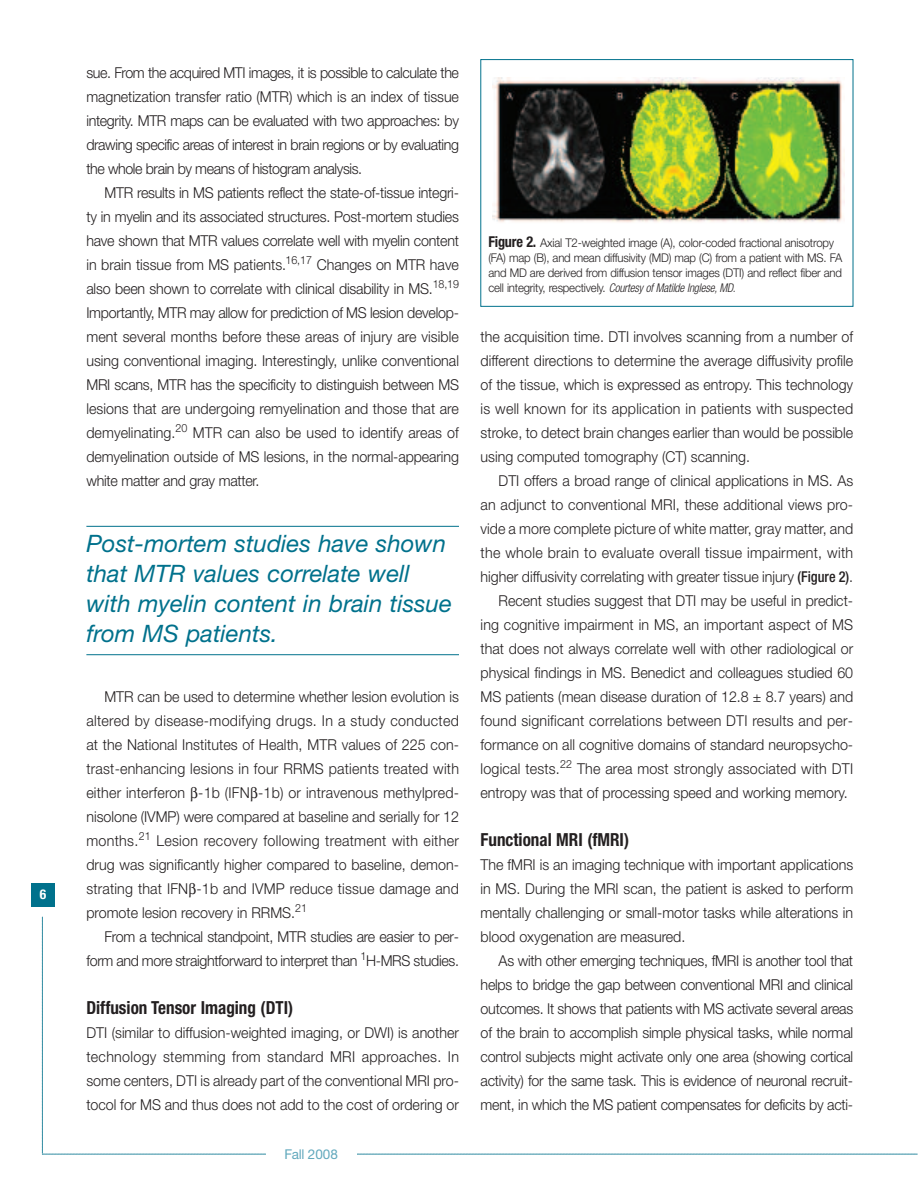
<style>
.page{position:relative;width:918px;height:1188px;background:#fff}
.page>*{position:absolute;margin:0;border:0;box-sizing:border-box;transform-origin:0 0}
.t1{font:italic 24px/30px "Helvetica Neue";color:#00718c}
.t2{font:700 condensed 18px "Helvetica Neue";color:#231f20;scale:.95 1}
.t3{font:300 15px/24px "Helvetica Neue";color:#231f20;text-align:justify;scale:.95 1}
.t4{font:300 15px/24px "Helvetica Neue";letter-spacing:-.02em;color:#231f20;text-align:right;scale:.95 1}
.t5{font:300 15px "Helvetica Neue";letter-spacing:.02em;color:#231f20;scale:.95 1}
.t6{font:13.5px "Helvetica Neue";letter-spacing:-.015em;color:#62a9bd}
.t7{font:700 condensed 13.5px "Helvetica Neue";color:#fff}
.t8{font:300 12px/15px "Helvetica Neue";letter-spacing:-.015em;color:#231f20;scale:.95 1}
.s1{font-weight:700;font-stretch:condensed;font-size:15px}
.s2{font-style:italic;font-stretch:condensed}
.s3{font-weight:500;font-stretch:condensed}
</style>
<div class="page">
<hr style="left:86px;top:526px;width:373px;height:1px;background:#00718c">
<hr style="left:86px;top:654px;width:373px;height:1px;background:#00718c">
<div style="left:31px;top:884px;width:24px;height:23px;background:#00718c"></div>
<svg style="left:42px;top:916px;width:876px;height:239px"></svg>
<div style="left:266px;top:1138px;width:90px;height:33px;background:#fff"></div>
<div style="left:481px;top:59px;width:372px;height:248px;border:1px solid #00718c"></div>
<img style="left:493px;top:77px;width:352px;height:146px">
<p class="t7" style="left:40px;top:889px;width:8px">6</p>
<p class="t3" style="left:86px;top:60px;width:394px">sue. From the acquired MTI images, it is possible to calculate the magnetization transfer ratio (MTR) which is an index of tissue integrity. MTR maps can be evaluated with two approaches: by drawing specific areas of interest in brain regions or by evaluating the whole brain by means of histogram analysis.</p>
<p class="t3" style="left:86px;top:180px;width:394px;text-indent:18px">MTR results in MS patients reflect the state-of-tissue integri&shy;ty in myelin and its associated structures. Post-mortem studies have shown that MTR values correlate well with myelin content in brain tissue from MS patients.<sup>16,17</sup> Changes on MTR have also been shown to correlate with clinical disability in MS.<sup>18,19<br></sup>Importantly, MTR may allow for prediction of MS lesion develop&shy;ment several months before these areas of injury are visible using conventional imaging. Interestingly, unlike conventional MRI scans, MTR has the specificity to distinguish between MS lesions that are undergoing remyelination and those that are demyelinating.<sup>20</sup> MTR can also be used to identify areas of demyelination outside of MS lesions, in the normal-appearing white matter and gray matter.</p>
<h1 class="t1" style="left:86px;top:528px;width:367px">Post-mortem studies have shown that MTR values correlate well with myelin content in brain tissue from MS patients.</h1>
<p class="t3" style="left:86px;top:684px;width:394px;text-indent:18px">MTR can be used to determine whether lesion evolution is altered by disease-modifying drugs. In a study conducted at the National Institutes of Health, MTR values of 225 con&shy;trast-enhancing lesions in four RRMS patients treated with either interferon -1b (IFN -1b) or intravenous methylpred&shy;nisolone (IVMP) were compared at baseline and serially for 12 months.<sup>21</sup> Lesion recovery following treatment with either drug was significantly higher compared to baseline, demon&shy;strating that IFN -1b and IVMP reduce tissue damage and promote lesion recovery in RRMS.<sup>21</sup></p>
<p class="t4" style="left:86px;top:924px;width:394px">From a technical standpoint, MTR studies are easier to per&shy;form and more straightforward to interpret than <sup>1</sup>H-MRS studies.</p>
<p class="t2" style="left:86px;top:997px;width:219px">Diffusion Tensor Imaging (DTI)</p>
<p class="t3" style="left:86px;top:1020px;width:394px">DTI (similar to diffusion-weighted imaging, or DWI) is another technology stemming from standard MRI approaches. In some centers, DTI is already part of the conventional MRI pro&shy;tocol for MS and thus does not add to the cost of ordering or</p>
<p class="t6" style="left:285px;top:1146px;width:55px">Fall 2008</p>
<p class="t8" style="left:488px;top:235px;width:374px"><span class="s1">Figure 2.</span> Axial T2-weighted image (A), color-coded fractional anisotropy (FA) map (B), and mean diffusivity (MD) map (C) from a patient with MS. FA and MD are derived from diffusion tensor images (DTI) and reflect fiber and cell integrity, respectively. <span class="s2">Courtesy of Matilde Inglese, MD.</span></p>
<p class="t3" style="left:481px;top:324px;width:394px">the acquisition time. DTI involves scanning from a number of different directions to determine the average diffusivity profile of the tissue, which is expressed as entropy. This technology is well known for its application in patients with suspected stroke, to detect brain changes earlier than would be possible using computed tomography (CT) scanning.</p>
<p class="t3" style="left:499px;top:468px;width:375px">DTI offers a broad range of clinical applications in MS. As</p>
<p class="t3" style="left:481px;top:492px;width:394px">an adjunct to conventional MRI, these additional views pro-</p>
<p class="t3" style="left:481px;top:516px;width:394px">vide a more complete picture of white matter, gray matter, and</p>
<p class="t5" style="left:481px;top:543px;width:394px">the whole brain to evaluate overall tissue impairment, with</p>
<p class="t3" style="left:481px;top:564px;width:394px">higher diffusivity correlating with greater tissue injury <span class="s3">(Figure 2)</span>.</p>
<p class="t3" style="left:499px;top:588px;width:375px">Recent studies suggest that DTI may be useful in predict-</p>
<p class="t3" style="left:481px;top:612px;width:394px">ing cognitive impairment in MS, an important aspect of MS</p>
<p class="t3" style="left:481px;top:636px;width:394px">that does not always correlate well with other radiological or</p>
<p class="t3" style="left:481px;top:660px;width:394px">physical findings in MS. Benedict and colleagues studied 60</p>
<p class="t3" style="left:481px;top:684px;width:394px">MS patients (mean disease duration of 12.8 ± 8.7 years) and</p>
<p class="t3" style="left:481px;top:708px;width:394px">found significant correlations between DTI results and per-</p>
<p class="t3" style="left:481px;top:732px;width:394px">formance on all cognitive domains of standard neuropsycho-</p>
<p class="t3" style="left:481px;top:756px;width:394px">logical tests.<sup>22</sup> The area most strongly associated with DTI</p>
<p class="t3" style="left:481px;top:780px;width:388px">entropy was that of processing speed and working memory.</p>
<p class="t2" style="left:481px;top:829px;width:158px">Functional MRI (fMRI)</p>
<p class="t3" style="left:481px;top:852px;width:394px">The fMRI is an imaging technique with important applications in MS. During the MRI scan, the patient is asked to perform mentally challenging or small-motor tasks while alterations in blood oxygenation are measured.</p>
<p class="t3" style="left:481px;top:948px;width:394px;text-indent:18px">As with other emerging techniques, fMRI is another tool that helps to bridge the gap between conventional MRI and clinical outcomes. It shows that patients with MS activate several areas of the brain to accomplish simple physical tasks, while normal control subjects might activate only one area (showing cortical activity) for the same task. This is evidence of neuronal recruit&shy;ment, in which the MS patient compensates for deficits by acti-</p>
</div>
